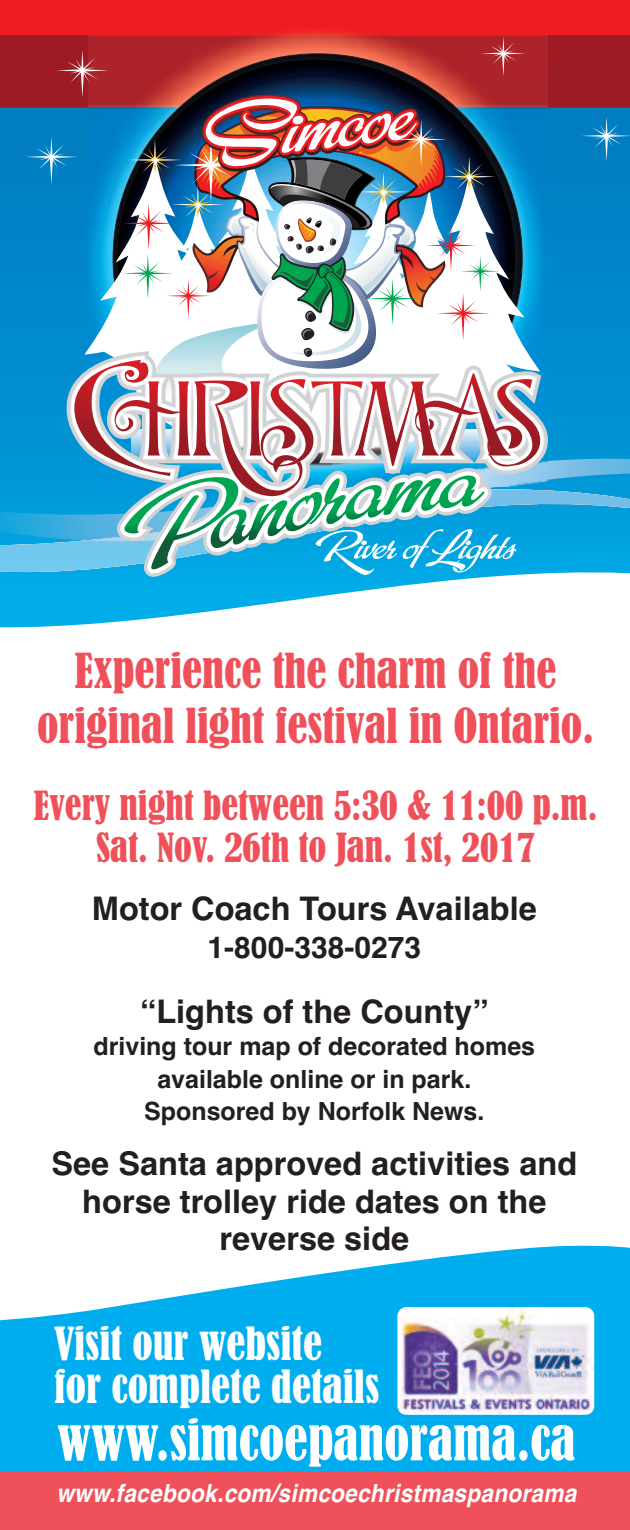
<style>
.page{position:relative;width:630px;height:1530px;background:#fff}
.page>*{position:absolute;margin:0;border:0;box-sizing:border-box;transform-origin:0 0}
.t1{font:condensed 52.5px "Bernard";color:#fff}
.t2{font:condensed 44.75px/54.8px "Bernard";color:#ef5059;text-align:center}
.t3{font:condensed 42.5px/42.5px "Bernard";color:#fff}
.t4{font:condensed 37.25px/42.2px "Bernard";color:#ef5059;text-align:center}
.t5{font:700 32.5px/37.5px "Helvetica";color:#231f20;text-align:center}
.t6{font:700 30px "Helvetica";color:#231f20}
.t7{font:700 25px/32.5px "Helvetica";color:#231f20;text-align:center}
.t8{font:italic 700 25px "Helvetica";letter-spacing:.015em;color:#fff;scale:.9 1}
</style>
<div class="page">
<svg style="left:0;top:1245px;width:630px;height:227px;fill:#00aeef"></svg>
<div style="left:0;top:0;width:630px;height:35px;background:#ee1d23"></div>
<div style="left:0;top:108px;width:630px;height:256px;background:#0085c8"></div>
<div style="left:0;top:364px;width:630px;height:39px;background:#008ece"></div>
<svg style="left:0;top:403px;width:630px;height:225px"></svg>
<img style="left:88px;top:30px;width:459px;height:321px">
<svg style="left:581px;top:117px;width:49px;height:45px;background:#1387c4"></svg>
<hr style="left:116px;top:576px;width:376px;height:4px;background:#00aae6">
<img style="left:25px;top:36px;width:515px;height:540px">
<div style="left:397px;top:1307px;width:197px;height:108px;background:#fff;border-radius:9px"></div>
<img style="left:399px;top:1307px;width:194px;height:107px;border-radius:9px">
<div style="left:0;top:1472px;width:630px;height:58px;background:#ef5059"></div>
<h2 class="t2" style="left:37px;top:646px;width:558px">Experience the charm of the original light festival in Ontario.</h2>
<p class="t4" style="left:34px;top:786px;width:565px">Every night between 5:30 &amp; 11:00 p.m.<br>Sat. Nov. 26th to Jan. 1st, 2017</p>
<p class="t5" style="left:92px;top:890px;width:446px">Motor Coach Tours Available</p>
<p class="t6" style="left:208px;top:930px;width:215px">1-800-338-0273</p>
<p class="t5" style="left:140px;top:993px;width:350px">“Lights of the County”</p>
<p class="t7" style="left:94px;top:1030px;width:443px">driving tour map of decorated homes available online or in park.<br>Sponsored by Norfolk News.</p>
<p class="t5" style="left:52px;top:1145px;width:527px">See Santa approved activities and horse trolley ride dates on the reverse side</p>
<h3 class="t3" style="left:54px;top:1325px;width:326px">Visit our website for complete details</h3>
<h1 class="t1" style="left:57px;top:1419px;width:520px">www.simcoepanorama.ca</h1>
<p class="t8" style="left:56px;top:1479px;width:579px">www.facebook.com/simcoechristmaspanorama</p>
</div>
